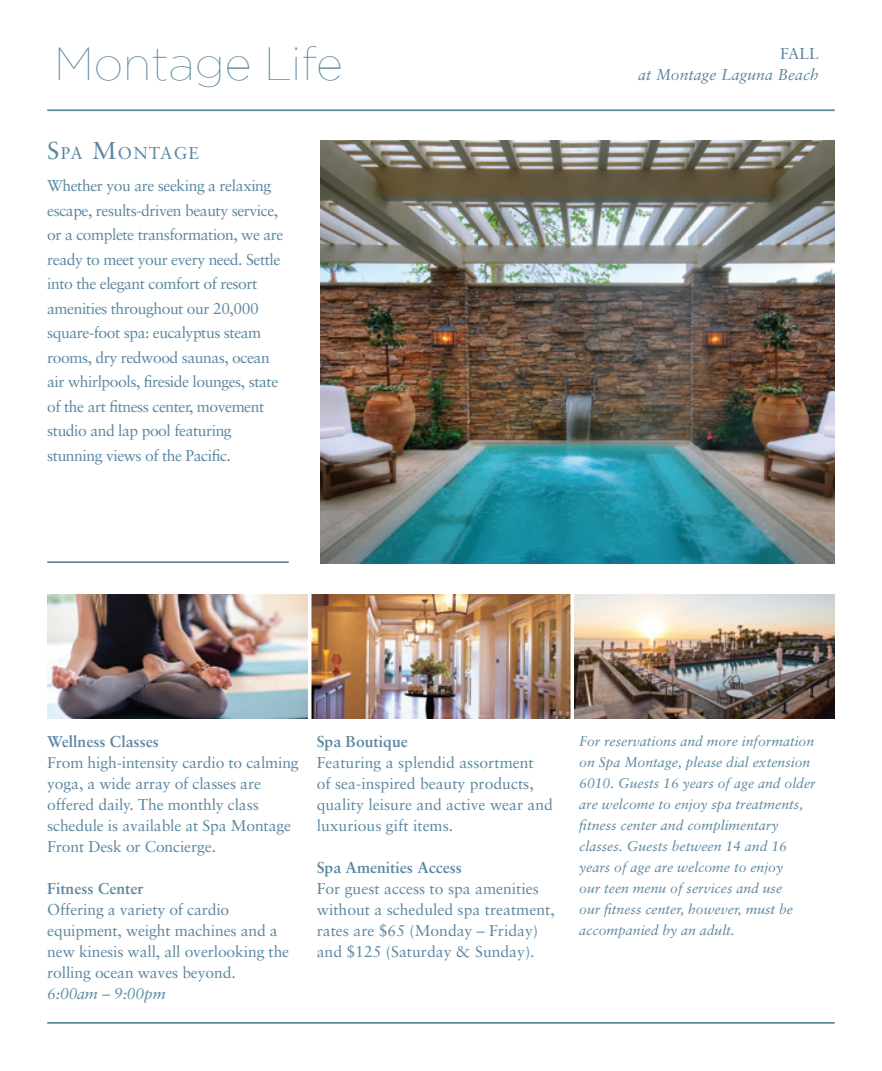
<style>
.page{position:relative;width:882px;height:1071px;background:#fff}
.page>*{position:absolute;margin:0;border:0;box-sizing:border-box;transform-origin:0 0}
.t1{font:100 46.38px "Gotham";color:#5c87a1}
.t2{font:17.15px "Sabon";letter-spacing:.07em;color:#5c87a1}
.t3{font:15.75px/21px "Sabon";letter-spacing:-.01em;color:#5c87a1}
.t4{font:15.75px/24.5px "Sabon";letter-spacing:-.03em;color:#5c87a1}
.t5{font:700 15.75px "Sabon";color:#5c87a1}
.t6{font:italic 15.75px "Sabon";color:#5c87a1}
.t7{font:italic 14px/21px "Sabon";color:#5c87a1}
.s1{font-size:24.5px}
</style>
<div class="page">
<hr style="left:47px;top:109px;width:788px;height:2px;background:#5c87a1">
<hr style="left:47px;top:1022px;width:788px;height:2px;background:#5c87a1">
<img style="left:320px;top:140px;width:515px;height:423px">
<hr style="left:47px;top:561px;width:242px;height:2px;background:#5c87a1">
<img style="left:312px;top:595px;width:258px;height:123px">
<img style="left:574px;top:595px;width:261px;height:123px">
<img style="left:47px;top:595px;width:261px;height:123px">
<h1 class="t1" style="left:54px;top:39px;width:291px">Montage Life</h1>
<p class="t2" style="left:47px;top:143px;width:153px"><span class="s1">S</span>PA <span class="s1">M</span>ONTAGE</p>
<p class="t4" style="left:47px;top:173px;width:238px">Whether you are seeking a relaxing escape, results-driven beauty service, or a complete transformation, we are ready to meet your every need. Settle into the elegant comfort of resort amenities throughout our 20,000 square-foot spa: eucalyptus steam rooms, dry redwood saunas, ocean air whirlpools, fireside lounges, state of the art fitness center, movement studio and lap pool featuring stunning views of the Pacific.</p>
<p class="t3" style="left:780px;top:43px;width:11px">fall</p>
<p class="t6" style="left:638px;top:66px;width:182px">at Montage Laguna Beach</p>
<p class="t5" style="left:47px;top:732px;width:113px">Wellness Classes</p>
<p class="t3" style="left:47px;top:752px;width:253px">From high-intensity cardio to calming yoga, a wide array of classes are offered daily. The monthly class schedule is available at Spa Montage Front Desk or Concierge.</p>
<p class="t5" style="left:47px;top:879px;width:98px">Fitness Center</p>
<p class="t3" style="left:47px;top:899px;width:244px">Offering a variety of cardio equipment, weight machines and a new kinesis wall, all overlooking the rolling ocean waves beyond.</p>
<p class="t6" style="left:47px;top:985px;width:120px">6:00am – 9:00pm</p>
<p class="t5" style="left:317px;top:732px;width:93px">Spa Boutique</p>
<p class="t3" style="left:317px;top:752px;width:238px">Featuring a splendid assortment<br>of sea-inspired beauty products, quality leisure and active wear and luxurious gift items.</p>
<p class="t5" style="left:317px;top:858px;width:147px">Spa Amenities Access</p>
<p class="t3" style="left:317px;top:878px;width:240px">For guest access to spa amenities without a scheduled spa treatment, rates are $65 (Monday – Friday) and $125 (Saturday &amp; Sunday).</p>
<p class="t7" style="left:579px;top:731px;width:238px">For reservations and more information on Spa Montage, please dial extension 6010. Guests 16 years of age and older are welcome to enjoy spa treatments, fitness center and complimentary classes. Guests between 14 and 16 years of age are welcome to enjoy<br>our teen menu of services and use<br>our fitness center, however, must be accompanied by an adult.</p>
</div>
